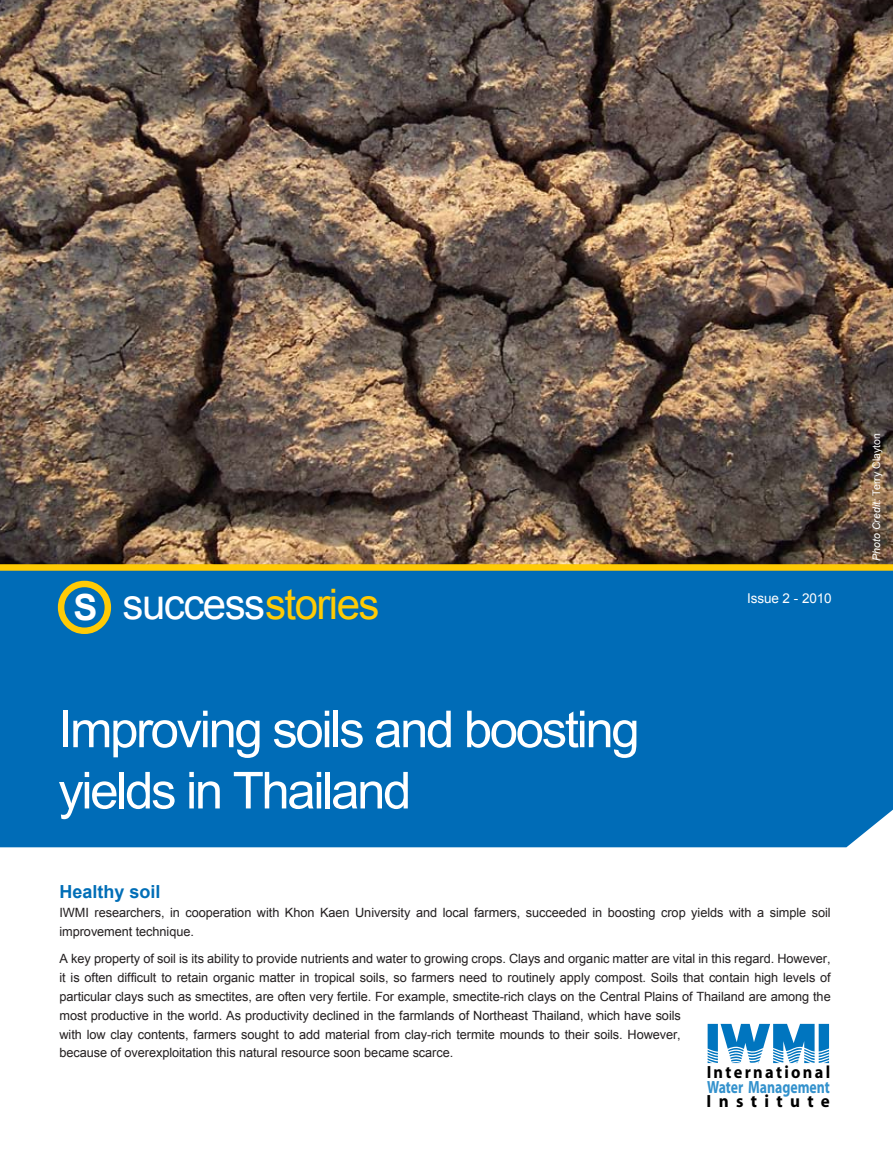
<style>
.page{position:relative;width:893px;height:1149px;background:#fff}
.page>*{position:absolute;margin:0;border:0;box-sizing:border-box;transform-origin:0 0}
.t1{font:51px/61.2px "Arial";letter-spacing:-.045em;color:#fff}
.t2{font:42px "Arial";letter-spacing:-.035em;color:#fff}
.t3{font:700 18px "Arial";color:#006eb7}
.t4{font:700 17.7px/29.4px "Myriad";letter-spacing:.14em;color:#000;scale:.92 1}
.t5{font:700 17.7px "Myriad";color:#3391cc;scale:.78 1}
.t6{font:13.5px "Arial";letter-spacing:-.015em;color:#fff}
.t7{font:12.75px/18.8px "Arial";letter-spacing:-.005em;color:#231f20}
.t8{font:italic 10.5px "Arial";color:#fff}
.s1{font-weight:700;font-size:36px}
.s2{color:#ffcb05}
.s3{font-style:normal}
</style>
<div class="page">
<img style="left:0;top:0;width:893px;height:564px">
<div style="left:0;top:570px;width:893px;height:277px;background:#006cb7"></div>
<div style="left:0;top:564px;width:893px;height:6px;background:#ffcb05"></div>
<svg style="left:54px;top:577px;width:61px;height:60px;background:#428488"></svg>
<svg style="left:708px;top:1023px;width:121px;height:39px"></svg>
<h2 class="t2" style="left:73px;top:576px;width:308px"><span class="s1">S</span> success<span class="s2">stories</span></h2>
<h1 class="t1" style="left:58px;top:699px;width:583px">Improving soils and boosting yields in Thailand</h1>
<p class="t6" style="left:747px;top:589px;width:86px">Issue 2 - 2010</p>
<h3 class="t3" style="left:60px;top:879px;width:103px">Healthy soil</h3>
<p class="t7" style="left:60px;top:902px;width:773px">IWMI researchers, in cooperation with Khon Kaen University and local farmers, succeeded in boosting crop yields with a simple soil improvement technique.</p>
<p class="t7" style="left:60px;top:949px;width:773px">A key property of soil is its ability to provide nutrients and water to growing crops. Clays and organic matter are vital in this regard. However, it is often difficult to retain organic matter in tropical soils, so farmers need to routinely apply compost. Soils that contain high levels of particular clays such as smectites, are often very fertile. For example, smectite-rich clays on the Central Plains of Thailand are among the most productive in the world. As productivity declined in the farmlands of Northeast Thailand, which have soils<br>with low clay contents, farmers sought to add material from clay-rich termite mounds to their soils. However,<br>because of overexploitation this natural resource soon became scarce.</p>
<h3 class="t4" style="left:707px;top:1057px;width:136px">International<br>Institute</h3>
<h3 class="t5" style="left:707px;top:1077px;width:159px">Water Management</h3>
<p class="t8" style="left:870px;top:560px;width:129px;rotate:-90deg">Photo Credit: <span class="s3">Terry Clayton</span></p>
</div>
